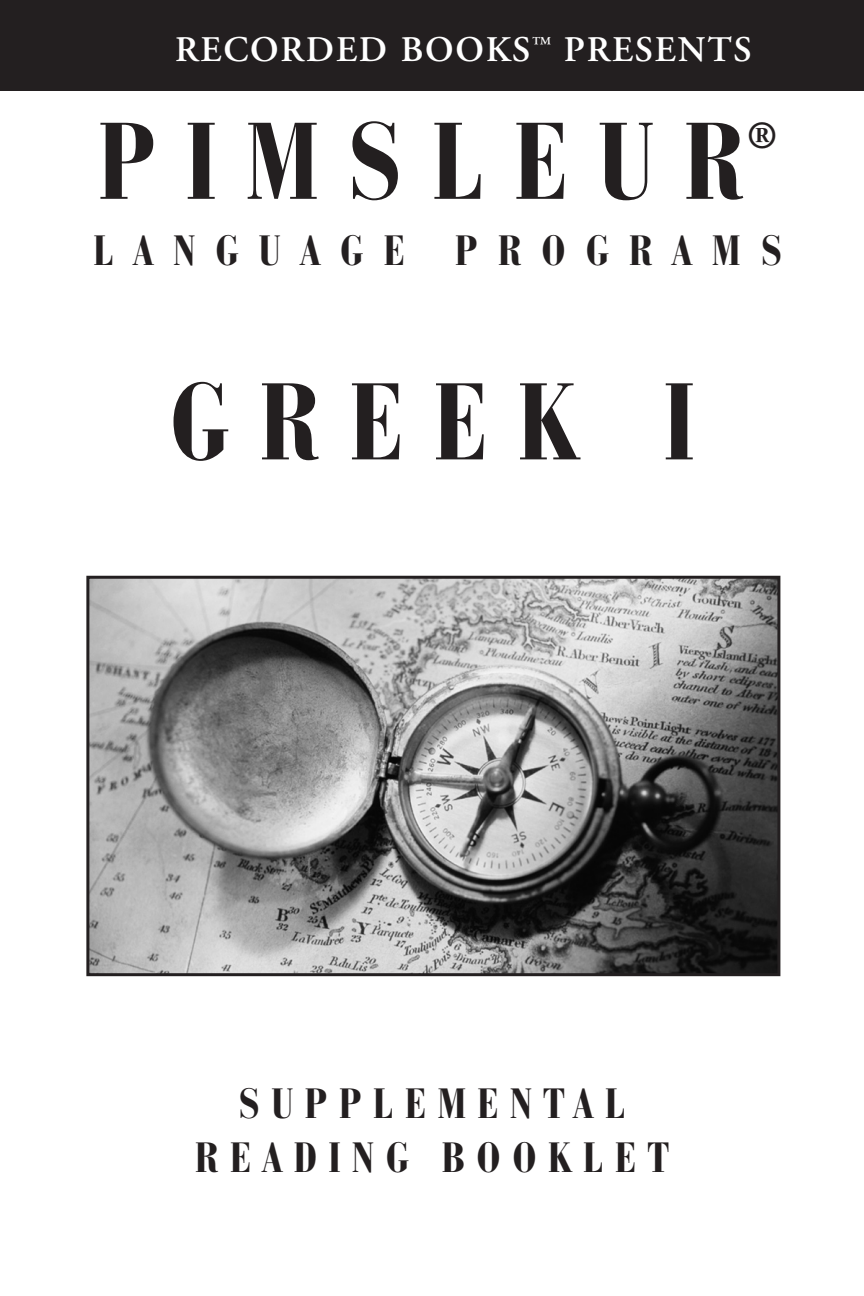
<style>
.page{position:relative;width:864px;height:1296px;background:#fff}
.page>*{position:absolute;margin:0;border:0;box-sizing:border-box;transform-origin:0 0}
.t1{font:700 condensed 108px "Bauer Bodoni";letter-spacing:.26em;color:#231f20}
.t2{font:700 condensed 42px/54px "Bauer Bodoni";letter-spacing:.26em;color:#231f20;text-align:center}
.t3{font:700 condensed 42px "Bauer Bodoni";letter-spacing:.46em;color:#231f20}
.t4{font:600 36px "Adobe Garamond";letter-spacing:.05em;color:#fff}
.t5{font:700 condensed 36px "Bauer Bodoni";color:#231f20}
</style>
<div class="page">
<div style="left:0;top:0;width:864px;height:91px;background:#231f20"></div>
<img style="left:90px;top:580px;width:686px;height:392px">
<div style="left:86px;top:576px;width:694px;height:400px;border:3px solid #231f20"></div>
<p class="t4" style="left:175px;top:35px;width:578px">RECORDED BOOKS<sup>™</sup> PRESENTS</p>
<h1 class="t1" style="left:97px;top:120px;width:649px">PIMSLEUR</h1>
<p class="t5" style="left:748px;top:122px;width:30px">®</p>
<p class="t3" style="left:93px;top:235px;width:691px">LANGUAGE PROGRAMS</p>
<h1 class="t1" style="left:169px;top:381px;width:528px">GREEK I</h1>
<p class="t2" style="left:195px;top:1081px;width:476px">SUPPLEMENTAL<br>READING BOOKLET</p>
</div>
